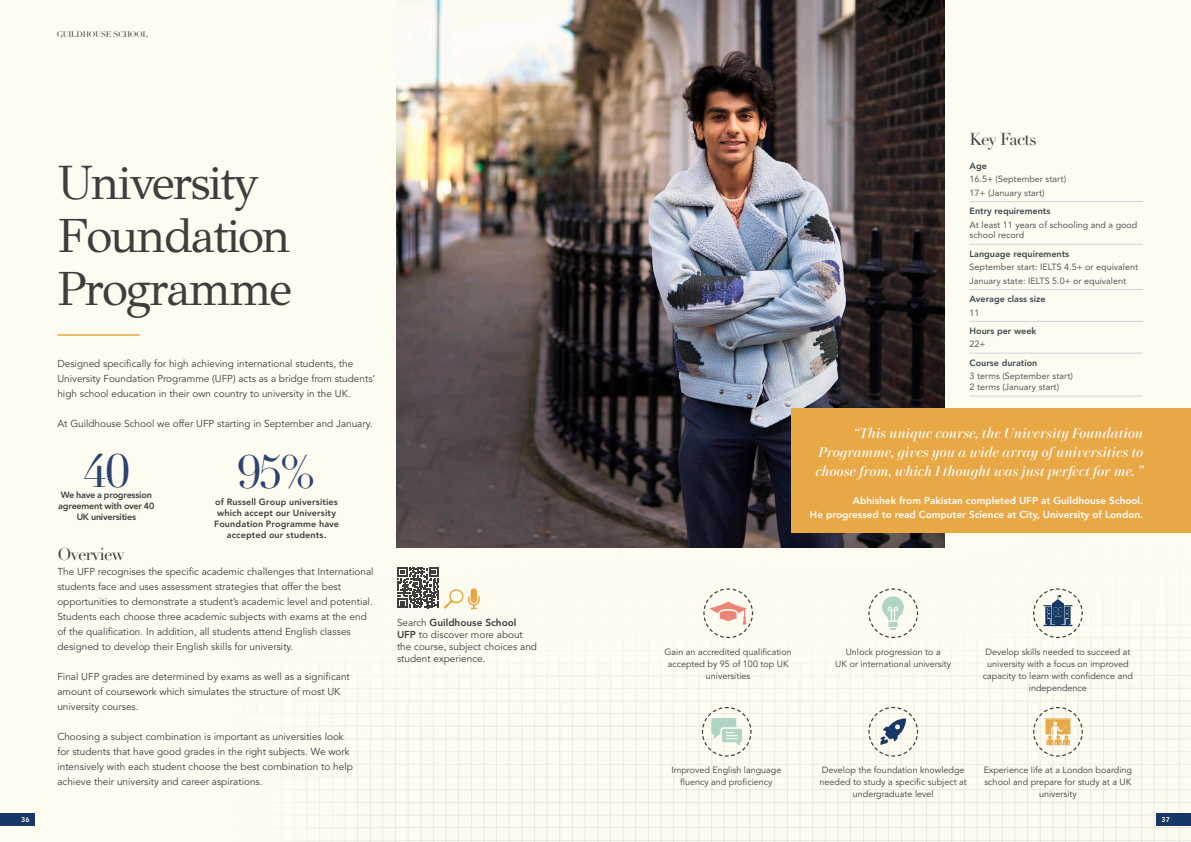
<style>
.page{position:relative;width:1191px;height:842px;background:#fff}
.page>*{position:absolute;margin:0;border:0;box-sizing:border-box;transform-origin:0 0}
.Heading{font:48px/53px "GFS Didot";letter-spacing:-.04em;color:#3e3e3f}
._04_Body_Copy{font:46px "Didot LH";color:#2b4570}
.t1{font:17px "Didot LT Pro";letter-spacing:-.04em;color:#3e3e3f}
.t2{font:italic 500 14px/19px "Cardillac";color:#fff;text-align:justify}
.t3{font:10px/15px "Avenir LT Std";color:#3e3e3f}
.t4{font:800 10px "Avenir LT Std";color:#fff}
.t5{font:9px/12px "Avenir LT Std";color:#3e3e3f;text-align:center}
.t6{font:9px/10.8px "Avenir LT Std";color:#57585a}
._04_Body_Copy-2{font:800 9px/11px "Avenir LT Std";letter-spacing:.015em;color:#3e3e3f;text-align:center}
.t7{font:800 9px "Avenir LT Std";color:#39494c}
._04_Body_Copy-3{font:800 9px/11px "Avenir LT Std";letter-spacing:-.025em;color:#3e3e3f;text-align:center}
.t8{font:8px "Didot LT Pro";letter-spacing:-.04em;color:#3e3e3f}
.t9{font:800 7px "Avenir LT Std";color:#fefcf2}
.s1{font-size:52.3px}
.s2{font-weight:800}
</style>
<div class="page">
<div style="left:0;top:0;width:595px;height:842px;background:#fefbf1"></div>
<div style="left:595px;top:0;width:596px;height:842px;background:#fefbf1"></div>
<img style="left:306px;top:530px;width:885px;height:312px">
<hr style="left:969px;top:201px;width:173px;height:1px;background:#d1d2d4">
<hr style="left:969px;top:244px;width:173px;height:1px;background:#d1d2d4">
<hr style="left:969px;top:289px;width:173px;height:1px;background:#d1d2d4">
<hr style="left:969px;top:321px;width:173px;height:1px;background:#d1d2d4">
<hr style="left:969px;top:353px;width:173px;height:1px;background:#d1d2d4">
<hr style="left:969px;top:396px;width:173px;height:1px;background:#d1d2d4">
<svg style="left:397px;top:567px;width:83px;height:42px"></svg>
<svg style="left:703px;top:588px;width:50px;height:51px"></svg>
<svg style="left:867px;top:588px;width:51px;height:51px"></svg>
<svg style="left:1032px;top:588px;width:51px;height:51px"></svg>
<svg style="left:1032px;top:706px;width:51px;height:51px"></svg>
<svg style="left:701px;top:706px;width:51px;height:51px"></svg>
<img style="left:397px;top:0;width:547px;height:547px">
<div style="left:791px;top:408px;width:400px;height:125px;background:#e8a845"></div>
<hr style="left:57px;top:334px;width:83px;height:2px;background:#e8a845">
<svg style="left:867px;top:706px;width:51px;height:51px"></svg>
<div style="left:0;top:813px;width:35px;height:13px;background:#153866"></div>
<div style="left:1156px;top:813px;width:35px;height:13px;background:#153866"></div>
<p class="t8" style="left:57px;top:30px;width:93px">GUILDHOUSE SCHOOL</p>
<p class="Heading" style="left:57px;top:153px;width:203px">Universi<span class="s1">t</span>y</p>
<p class="Heading" style="left:57px;top:206px;width:236px">Founda<span class="s1">t</span>ion<br>Programme</p>
<p class="t3" style="left:57px;top:357px;width:319px">Designed specifically for high achieving international students, the<br>University Foundation Programme (UFP) acts as a bridge from students’ high school education in their own country to university in the UK.</p>
<p class="t3" style="left:57px;top:417px;width:317px">At Guildhouse School we offer UFP starting in September and January.</p>
<p class="_04_Body_Copy" style="left:83px;top:443px;width:48px">40</p>
<p class="_04_Body_Copy-3" style="left:58px;top:500px;width:98px">agreement with over 40<br>UK universities</p>
<p class="_04_Body_Copy-3" style="left:61px;top:489px;width:92px">We have a progression</p>
<p class="_04_Body_Copy" style="left:237px;top:445px;width:80px">95%</p>
<p class="_04_Body_Copy-2" style="left:214px;top:507px;width:126px">which accept our University<br>Foundation Programme have accepted our students.</p>
<p class="_04_Body_Copy-2" style="left:215px;top:496px;width:124px">of Russell Group universities</p>
<p class="t1" style="left:57px;top:544px;width:68px">Overview</p>
<p class="t3" style="left:57px;top:564px;width:318px">The UFP recognises the specific academic challenges that International students face and uses assessment strategies that offer the best opportunities to demonstrate a student’s academic level and potential.<br>Students each choose three academic subjects with exams at the end of the qualification. In addition, all students attend English classes designed to develop their English skills for university.</p>
<p class="t3" style="left:57px;top:669px;width:294px">Final UFP grades are determined by exams as well as a significant amount of coursework which simulates the structure of most UK university courses.</p>
<p class="t3" style="left:57px;top:729px;width:297px">Choosing a subject combination is important as universities look for students that have good grades in the right subjects. We work intensively with each student choose the best combination to help achieve their university and career aspirations.</p>
<p class="t3" style="left:397px;top:616px;width:142px;line-height:12px">Search <span class="s2">Guildhouse School<br>UFP</span> to discover more about the course, subject choices and student experience.</p>
<p class="t1" style="left:969px;top:129px;width:69px">Key Facts</p>
<p class="t7" style="left:969px;top:160px;width:19px">Age</p>
<p class="t6" style="left:969px;top:174px;width:98px">16.5+ (September start)</p>
<p class="t6" style="left:969px;top:187px;width:77px">17+ (January start)</p>
<p class="t7" style="left:969px;top:206px;width:82px">Entry requirements</p>
<p class="t6" style="left:969px;top:219px;width:169px">At least 11 years of schooling and a good school record</p>
<p class="t7" style="left:969px;top:248px;width:101px">Language requirements</p>
<p class="t6" style="left:969px;top:262px;width:170px">September start: IELTS 4.5+ or equivalent</p>
<p class="t6" style="left:969px;top:275px;width:158px">January state: IELTS 5.0+ or equivalent</p>
<p class="t7" style="left:969px;top:294px;width:78px">Average class size</p>
<p class="t6" style="left:969px;top:307px;width:12px">11</p>
<p class="t7" style="left:969px;top:325px;width:68px">Hours per week</p>
<p class="t6" style="left:969px;top:339px;width:18px">22+</p>
<p class="t7" style="left:969px;top:357px;width:69px">Course duration</p>
<p class="t6" style="left:969px;top:371px;width:105px">3 terms (September start)<br>2 terms (January start)</p>
<p class="t2" style="left:815px;top:423px;width:329px;text-indent:38px">“This unique course, the University Foundation Programme, gives you a wide array of universities to choose from, which I thought was just perfect for me. ”</p>
<p class="t4" style="left:853px;top:494px;width:292px">Abhishek from Pakistan completed UFP at Guildhouse School.</p>
<p class="t4" style="left:810px;top:508px;width:335px">He progressed to read Computer Science at City, University of London.</p>
<p class="t5" style="left:664px;top:646px;width:129px">Gain an accredited qualification accepted by 95 of 100 top UK universities</p>
<p class="t5" style="left:845px;top:646px;width:97px">Unlock progression to a</p>
<p class="t5" style="left:835px;top:658px;width:117px">UK or international university</p>
<p class="t5" style="left:985px;top:646px;width:147px">Develop skills needed to succeed at</p>
<p class="t5" style="left:987px;top:658px;width:143px">university with a focus on improved</p>
<p class="t5" style="left:983px;top:670px;width:152px">capacity to learn with confidence and</p>
<p class="t5" style="left:1029px;top:682px;width:60px">independence</p>
<p class="t5" style="left:671px;top:764px;width:112px">Improved English language</p>
<p class="t5" style="left:680px;top:776px;width:94px">fluency and proficiency</p>
<p class="t5" style="left:822px;top:764px;width:144px">Develop the foundation knowledge</p>
<p class="t5" style="left:819px;top:776px;width:149px">needed to study a specific subject at</p>
<p class="t5" style="left:852px;top:788px;width:82px">undergraduate level</p>
<p class="t5" style="left:983px;top:764px;width:150px">Experience life at a London boarding</p>
<p class="t5" style="left:984px;top:776px;width:148px">school and prepare for study at a UK</p>
<p class="t5" style="left:1039px;top:788px;width:39px">university</p>
<p class="t9" style="left:21px;top:815px;width:10px">36</p>
<p class="t9" style="left:1161px;top:815px;width:10px">37</p>
</div>
